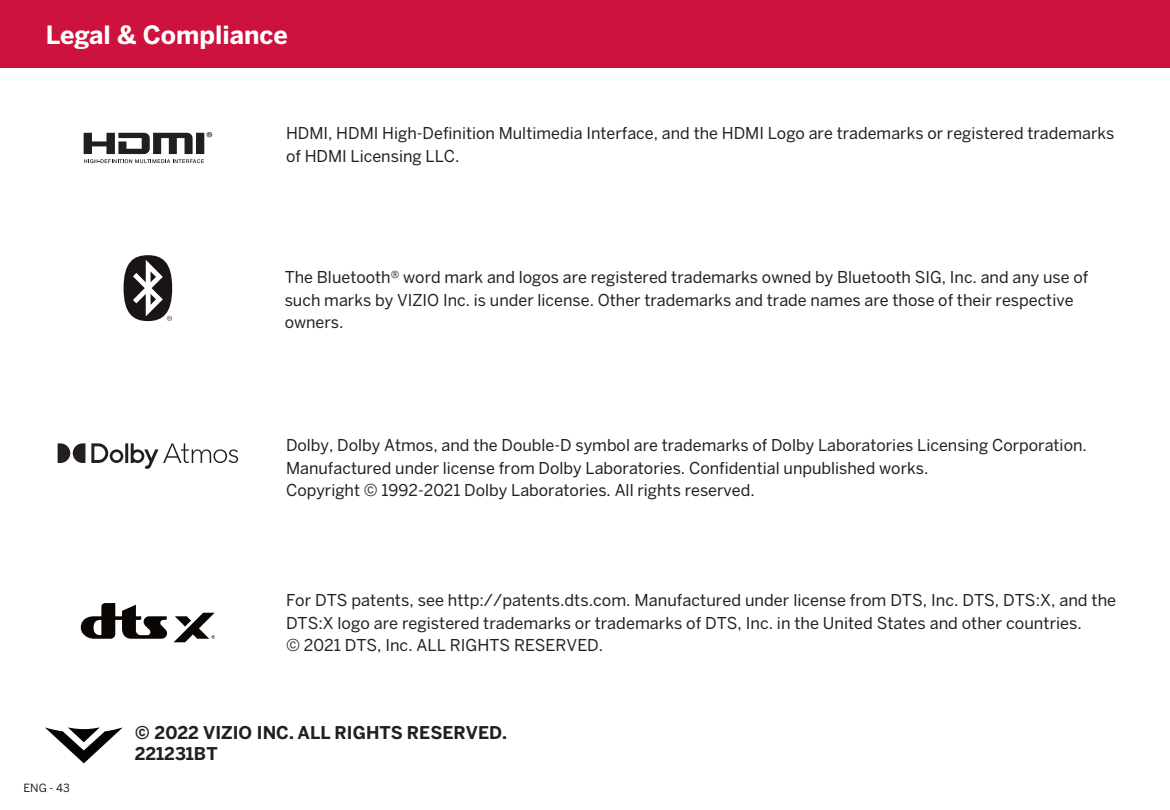
<style>
.page{position:relative;width:1170px;height:810px;background:#fff}
.page>*{position:absolute;margin:0;border:0;box-sizing:border-box;transform-origin:0 0}
.t1{font:700 25px "Benton Sans";color:#fff}
.t2{font:700 17.5px/21px "Benton Sans";color:#231f20}
.t3{font:16.25px/22.5px "Benton Sans";color:#231f20}
.t4{font:16.25px "Myriad Pro";color:#231f20}
.t5{font:11.25px "Benton Sans";color:#231f20}
</style>
<div class="page">
<div style="left:0;top:0;width:1170px;height:68px;background:#cd123d"></div>
<svg style="left:45px;top:727px;width:77px;height:36px"></svg>
<svg style="left:81px;top:603px;width:86px;height:36px"></svg>
<svg style="left:174px;top:613px;width:41px;height:29px"></svg>
<svg style="left:84px;top:133px;width:120px;height:30px"></svg>
<svg style="left:124px;top:255px;width:48px;height:66px"></svg>
<svg style="left:58px;top:443px;width:180px;height:26px"></svg>
<h1 class="t1" style="left:46px;top:24px;width:243px">Legal &amp; Compliance</h1>
<p class="t4" style="left:206px;top:128px;width:8px">®</p>
<p class="t3" style="left:286px;top:122px;width:830px">HDMI, HDMI High-Definition Multimedia Interface, and the HDMI Logo are trademarks or registered trademarks of HDMI Licensing LLC.</p>
<p class="t3" style="left:285px;top:266px;width:805px">The Bluetooth® word mark and logos are registered trademarks owned by Bluetooth SIG, Inc. and any use of such marks by VIZIO Inc. is under license. Other trademarks and trade names are those of their respective owners.</p>
<p class="t3" style="left:286px;top:434px;width:802px">Dolby, Dolby Atmos, and the Double-D symbol are trademarks of Dolby Laboratories Licensing Corporation.<br>Manufactured under license from Dolby Laboratories. Confidential unpublished works.<br>Copyright © 1992-2021 Dolby Laboratories. All rights reserved.</p>
<p class="t3" style="left:286px;top:589px;width:832px">For DTS patents, see http://patents.dts.com. Manufactured under license from DTS, Inc. DTS, DTS:X, and the<br>DTS:X logo are registered trademarks or trademarks of DTS, Inc. in the United States and other countries.<br>© 2021 DTS, Inc. ALL RIGHTS RESERVED.</p>
<p class="t5" style="left:23px;top:783px;width:48px">ENG - 43</p>
<p class="t2" style="left:135px;top:724px;width:374px">© 2022 VIZIO INC. ALL RIGHTS RESERVED.<br>221231BT</p>
</div>
